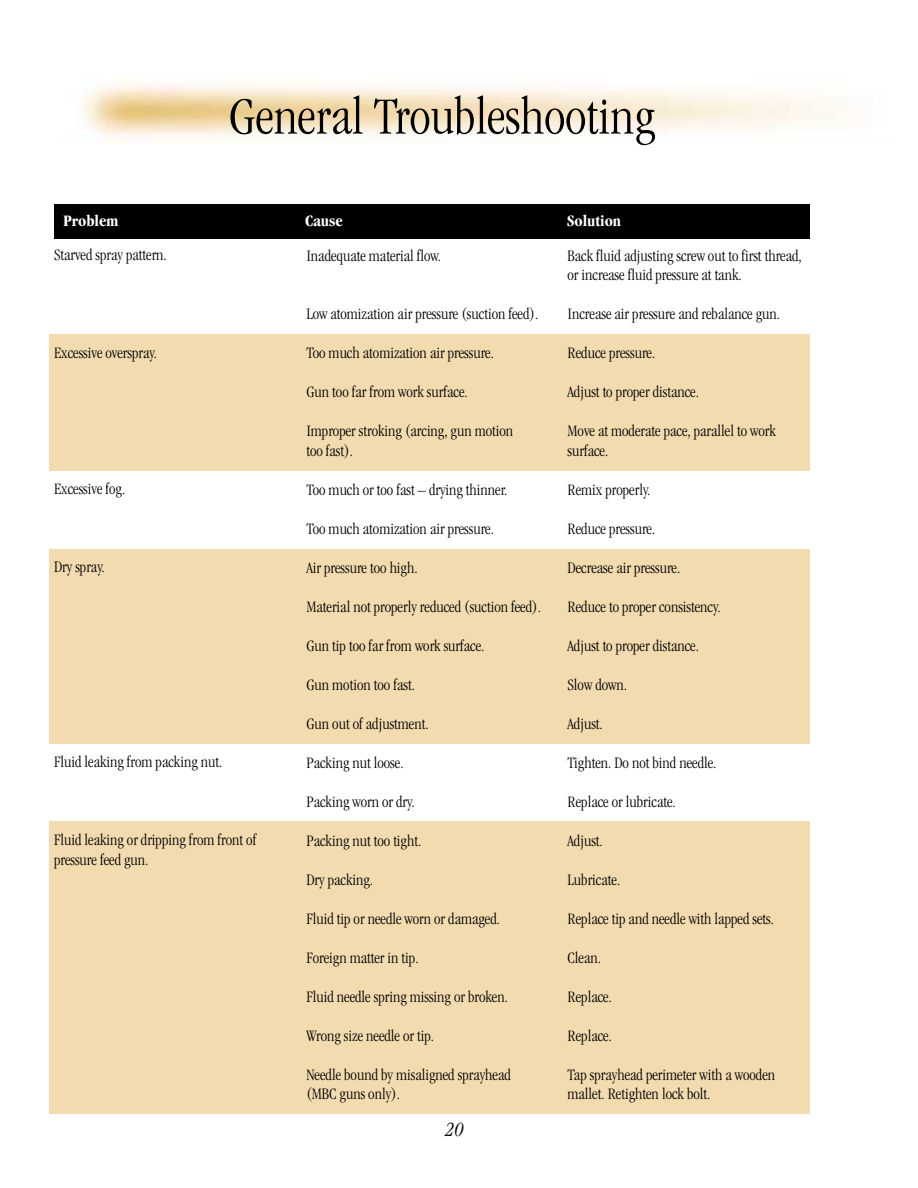
<style>
.page{position:relative;width:918px;height:1188px;background:#fff}
.page>*{position:absolute;margin:0;border:0;box-sizing:border-box;transform-origin:0 0}
.t1{font:300 condensed 54px "Garamond";color:#000}
.t2{font:italic 300 condensed 21px "Garamond";color:#000}
.t3{font:300 condensed 16.5px/19.5px "Garamond";color:#000}
.t4{font:700 condensed 16.5px "Garamond";color:#fff}
</style>
<div class="page">
<div style="left:50px;top:334px;width:760px;height:137px;background:#f2dbaf"></div>
<div style="left:50px;top:549px;width:760px;height:195px;background:#f2dbaf"></div>
<div style="left:50px;top:821px;width:760px;height:293px;background:#f2dbaf"></div>
<div style="left:54px;top:204px;width:756px;height:34px;background:#000"></div>
<h1 class="t1" style="left:229px;top:95px;width:428px">General Troubleshooting</h1>
<p class="t4" style="left:63px;top:214px;width:56px">Problem</p>
<p class="t4" style="left:305px;top:214px;width:39px">Cause</p>
<p class="t4" style="left:567px;top:214px;width:56px">Solution</p>
<p class="t3" style="left:568px;top:247px;width:236px">Back fluid adjusting screw out to first thread, or increase fluid pressure at tank.</p>
<p class="t3" style="left:568px;top:305px;width:214px">Increase air pressure and rebalance gun.</p>
<p class="t3" style="left:568px;top:344px;width:89px">Reduce pressure.</p>
<p class="t3" style="left:568px;top:383px;width:133px">Adjust to proper distance.</p>
<p class="t3" style="left:568px;top:422px;width:210px">Move at moderate pace, parallel to work surface.</p>
<p class="t3" style="left:568px;top:481px;width:84px">Remix properly.</p>
<p class="t3" style="left:568px;top:520px;width:89px">Reduce pressure.</p>
<p class="t3" style="left:568px;top:559px;width:114px">Decrease air pressure.</p>
<p class="t3" style="left:568px;top:598px;width:155px">Reduce to proper consistency.</p>
<p class="t3" style="left:568px;top:637px;width:133px">Adjust to proper distance.</p>
<p class="t3" style="left:568px;top:676px;width:61px">Slow down.</p>
<p class="t3" style="left:568px;top:715px;width:37px">Adjust.</p>
<p class="t3" style="left:568px;top:754px;width:150px">Tighten. Do not bind needle.</p>
<p class="t3" style="left:568px;top:793px;width:110px">Replace or lubricate.</p>
<p class="t3" style="left:568px;top:832px;width:37px">Adjust.</p>
<p class="t3" style="left:568px;top:871px;width:54px">Lubricate.</p>
<p class="t3" style="left:568px;top:910px;width:208px">Replace tip and needle with lapped sets.</p>
<p class="t3" style="left:568px;top:949px;width:35px">Clean.</p>
<p class="t3" style="left:568px;top:988px;width:46px">Replace.</p>
<p class="t3" style="left:568px;top:1027px;width:46px">Replace.</p>
<p class="t3" style="left:568px;top:1066px;width:209px">Tap sprayhead perimeter with a wooden mallet. Retighten lock bolt.</p>
<p class="t3" style="left:54px;top:247px;width:114px">Starved spray pattern.</p>
<p class="t3" style="left:306px;top:247px;width:136px">Inadequate material flow.</p>
<p class="t3" style="left:306px;top:305px;width:233px">Low atomization air pressure (suction feed).</p>
<p class="t3" style="left:306px;top:344px;width:189px">Too much atomization air pressure.</p>
<p class="t3" style="left:306px;top:383px;width:163px">Gun too far from work surface.</p>
<p class="t3" style="left:306px;top:422px;width:208px">Improper stroking (arcing, gun motion too fast).</p>
<p class="t3" style="left:306px;top:481px;width:203px">Too much or too fast – drying thinner.</p>
<p class="t3" style="left:306px;top:520px;width:189px">Too much atomization air pressure.</p>
<p class="t3" style="left:306px;top:559px;width:113px">Air pressure too high.</p>
<p class="t3" style="left:306px;top:598px;width:236px">Material not properly reduced (suction feed).</p>
<p class="t3" style="left:306px;top:637px;width:180px">Gun tip too far from work surface.</p>
<p class="t3" style="left:306px;top:676px;width:110px">Gun motion too fast.</p>
<p class="t3" style="left:306px;top:715px;width:124px">Gun out of adjustment.</p>
<p class="t3" style="left:306px;top:754px;width:99px">Packing nut loose.</p>
<p class="t3" style="left:306px;top:793px;width:110px">Packing worn or dry.</p>
<p class="t3" style="left:306px;top:832px;width:116px">Packing nut too tight.</p>
<p class="t3" style="left:306px;top:871px;width:68px">Dry packing.</p>
<p class="t3" style="left:306px;top:910px;width:195px">Fluid tip or needle worn or damaged.</p>
<p class="t3" style="left:306px;top:949px;width:114px">Foreign matter in tip.</p>
<p class="t3" style="left:306px;top:988px;width:203px">Fluid needle spring missing or broken.</p>
<p class="t3" style="left:306px;top:1027px;width:129px">Wrong size needle or tip.</p>
<p class="t3" style="left:306px;top:1066px;width:206px">Needle bound by misaligned sprayhead (MBC guns only).</p>
<p class="t3" style="left:54px;top:344px;width:105px">Excessive overspray.</p>
<p class="t3" style="left:54px;top:481px;width:73px">Excessive fog.</p>
<p class="t3" style="left:54px;top:559px;width:52px">Dry spray.</p>
<p class="t3" style="left:54px;top:754px;width:170px">Fluid leaking from packing nut.</p>
<p class="t3" style="left:54px;top:832px;width:204px">Fluid leaking or dripping from front of pressure feed gun.</p>
<p class="t2" style="left:445px;top:1121px;width:20px">20</p>
</div>
